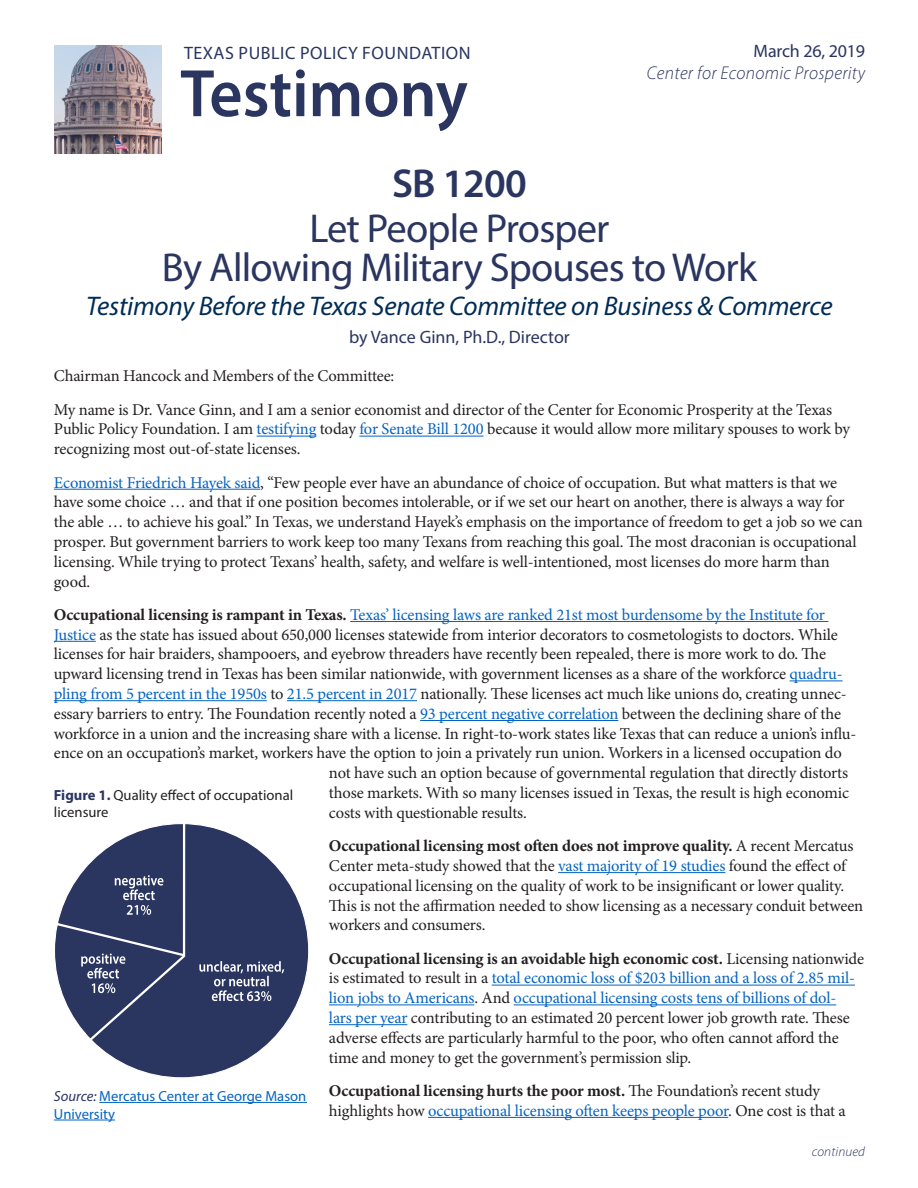
<style>
.page{position:relative;width:918px;height:1188px;background:#fff}
.page>*{position:absolute;margin:0;border:0;box-sizing:border-box;transform-origin:0 0}
.t1{font:600 67.8px "Myriad Pro";color:#2a3560;scale:.95 1}
.t2{font:40.5px/39px "Myriad Pro";letter-spacing:-.02em;color:#2a3560;text-align:center}
.t3{font:600 40.5px "Myriad Pro";letter-spacing:-.02em;color:#2a3560}
.t4{font:italic 27px "Myriad Pro";letter-spacing:-.01em;color:#002c55}
.t5{font:italic 300 18.6px "Myriad Pro";letter-spacing:.02em;color:#2a3560}
.t6{font:18px "Myriad Pro";color:#2a3560}
.t7{font:18px "Myriad Pro";letter-spacing:.03em;color:#2a3560}
.copy{font:16.5px/19.8px "Minion Pro";letter-spacing:-.01em;color:#231f20}
.copy-2{font:16.5px "Minion Pro";letter-spacing:-.015em;color:#0563c1}
.t8{font:14.7px/17.5px "Myriad Pro";color:#0563c1}
.t9{font:14.7px/17.5px "Myriad Pro";color:#231f20}
.t10{font:italic 300 13.5px "Myriad Pro";letter-spacing:.01em;color:#2a3560}
.s1{color:#0563c1}
.s2{font-weight:700;color:#231f20}
.s3{font-weight:700}
.s4{font-weight:700;color:#2a3560}
.s5{font-style:italic;color:#2a3560}
</style>
<div class="page">
<img style="left:54px;top:46px;width:108px;height:108px">
<hr style="left:257px;top:436px;width:59px;height:1px;background:#0563c1">
<hr style="left:359px;top:436px;width:125px;height:1px;background:#0563c1">
<hr style="left:54px;top:489px;width:206px;height:1px;background:#0563c1">
<hr style="left:350px;top:621px;width:478px;height:1px;background:#0563c1">
<hr style="left:54px;top:641px;width:42px;height:1px;background:#0563c1">
<hr style="left:790px;top:680px;width:53px;height:1px;background:#0563c1">
<hr style="left:54px;top:700px;width:213px;height:1px;background:#0563c1">
<hr style="left:287px;top:700px;width:130px;height:1px;background:#0563c1">
<hr style="left:420px;top:720px;width:198px;height:1px;background:#0563c1">
<hr style="left:558px;top:872px;width:167px;height:1px;background:#0563c1">
<hr style="left:492px;top:985px;width:363px;height:1px;background:#0563c1">
<hr style="left:329px;top:1004px;width:145px;height:1px;background:#0563c1">
<hr style="left:514px;top:1004px;width:322px;height:1px;background:#0563c1">
<hr style="left:329px;top:1024px;width:78px;height:1px;background:#0563c1">
<hr style="left:428px;top:1117px;width:300px;height:1px;background:#0563c1">
<hr style="left:99px;top:1102px;width:208px;height:1px;background:#0563c1">
<hr style="left:54px;top:1120px;width:61px;height:1px;background:#0563c1">
<div style="left:54px;top:824px;width:255px;height:254px;background:#2a3560;border-radius:50%"></div>
<svg style="left:54px;top:824px;width:134px;height:221px"></svg>
<svg style="left:199px;top:961px;width:85px;height:40px"></svg>
<p class="t7" style="left:184px;top:42px;width:288px">TEXAS PUBLIC POLICY FOUNDATION</p>
<p class="t1" style="left:180px;top:50px;width:304px">Testimony</p>
<p class="t6" style="left:754px;top:40px;width:113px">March 26, 2019</p>
<p class="t5" style="left:647px;top:61px;width:220px">Center for Economic Prosperity</p>
<p class="t3" style="left:392px;top:157px;width:136px">SB 1200</p>
<p class="t2" style="left:162px;top:209px;width:597px">Let People Prosper<br>By Allowing Military Spouses to Work</p>
<p class="t4" style="left:86px;top:289px;width:748px">Testimony Before the Texas Senate Committee on Business &amp; Commerce</p>
<p class="t6" style="left:349px;top:326px;width:222px">by Vance Ginn, Ph.D., Director</p>
<p class="copy" style="left:54px;top:366px;width:342px">Chairman Hancock and Members of the Committee:</p>
<p class="copy" style="left:54px;top:400px;width:798px">My name is Dr. Vance Ginn, and I am a senior economist and director of the Center for Economic Prosperity at the Texas<br>Public Policy Foundation. I am <span class="s1">testifying</span> today <span class="s1">for Senate Bill 1200</span> because it would allow more military spouses to work by recognizing most out-of-state licenses.</p>
<p class="copy" style="left:54px;top:472px;width:810px"><span class="s1">Economist Friedrich Hayek said</span>, “Few people ever have an abundance of choice of occupation. But what matters is that we have some choice … and that if one position becomes intolerable, or if we set our heart on another, there is always a way for the able … to achieve his goal.” In Texas, we understand Hayek’s emphasis on the importance of freedom to get a job so we can prosper. But government barriers to work keep too many Texans from reaching this goal. The most draconian is occupational licensing. While trying to protect Texans’ health, safety, and welfare is well-intentioned, most licenses do more harm than good.</p>
<p class="copy-2" style="left:54px;top:604px;width:773px"><span class="s2">Occupational licensing is rampant in Texas.</span> Texas’ licensing laws are ranked 21st most burdensome by the Institute for</p>
<p class="copy" style="left:54px;top:625px;width:785px"><span class="s1">Justice</span> as the state has issued about 650,000 licenses statewide from interior decorators to cosmetologists to doctors. While</p>
<p class="copy" style="left:54px;top:644px;width:774px">licenses for hair braiders, shampooers, and eyebrow threaders have recently been repealed, there is more work to do. The</p>
<p class="copy" style="left:54px;top:664px;width:790px">upward licensing trend in Texas has been similar nationwide, with government licenses as a share of the workforce <span class="s1">quadru-</span></p>
<p class="copy" style="left:54px;top:684px;width:794px"><span class="s1">pling from 5 percent in the 1950s</span> to <span class="s1">21.5 percent in 2017</span> nationally. These licenses act much like unions do, creating unnec-</p>
<p class="copy" style="left:54px;top:704px;width:789px">essary barriers to entry. The Foundation recently noted a <span class="s1">93 percent negative correlation</span> between the declining share of the</p>
<p class="copy" style="left:54px;top:724px;width:804px">workforce in a union and the increasing share with a license. In right-to-work states like Texas that can reduce a union’s influ-</p>
<p class="copy" style="left:54px;top:743px;width:789px">ence on an occupation’s market, workers have the option to join a privately run union. Workers in a licensed occupation do</p>
<p class="copy" style="left:329px;top:763px;width:521px">not have such an option because of governmental regulation that directly distorts</p>
<p class="copy" style="left:329px;top:783px;width:522px">those markets. With so many licenses issued in Texas, the result is high economic</p>
<p class="copy" style="left:329px;top:803px;width:199px">costs with questionable results.</p>
<p class="copy" style="left:329px;top:836px;width:536px"><span class="s3">Occupational licensing most often does not improve quality.</span> A recent Mercatus Center meta-study showed that the <span class="s1">vast majority of 19 studies</span> found the effect of occupational licensing on the quality of work to be insignificant or lower quality.<br>This is not the affirmation needed to show licensing as a necessary conduit between workers and consumers.</p>
<p class="copy" style="left:329px;top:949px;width:537px"><span class="s3">Occupational licensing is an avoidable high economic cost.</span> Licensing nationwide is estimated to result in a <span class="s1">total economic loss of $203 billion and a loss of 2.85 mil&shy;lion jobs to Americans</span>. And <span class="s1">occupational licensing costs tens of billions of dol-<br>lars per year</span> contributing to an estimated 20 percent lower job growth rate. These adverse effects are particularly harmful to the poor, who often cannot afford the time and money to get the government’s permission slip.</p>
<p class="copy" style="left:329px;top:1081px;width:518px"><span class="s3">Occupational licensing hurts the poor most.</span> The Foundation’s recent study highlights how <span class="s1">occupational licensing often keeps people poor</span>. One cost is that a</p>
<p class="t10" style="left:812px;top:1143px;width:55px">continued</p>
<p class="t9" style="left:54px;top:786px;width:241px"><span class="s4">Figure 1.</span> Quality effect of occupational licensure</p>
<p class="t8" style="left:54px;top:1087px;width:254px"><span class="s5">Source:</span> Mercatus Center at George Mason<br>University</p>
</div>
